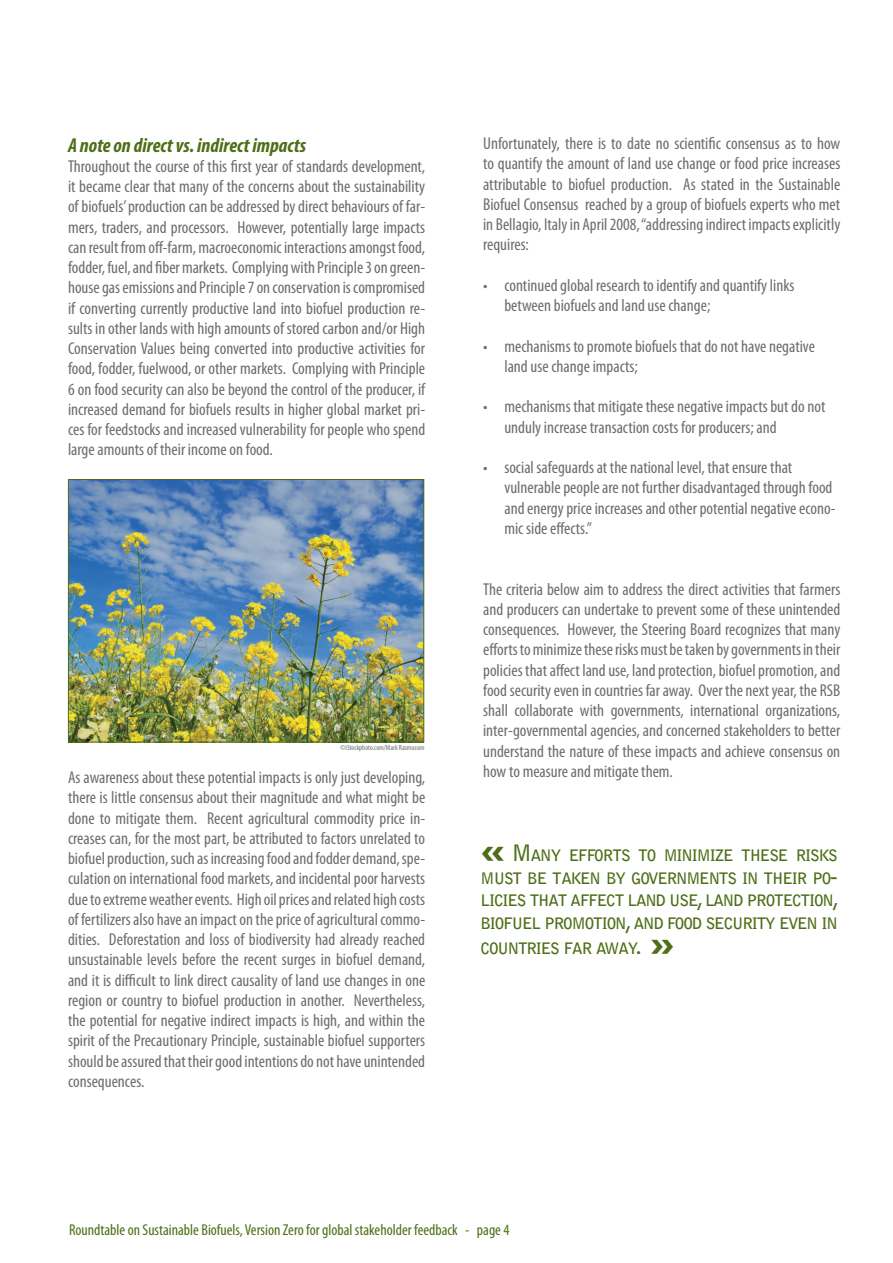
<style>
.page{position:relative;width:893px;height:1263px;background:#fff}
.page>*{position:absolute;margin:0;border:0;box-sizing:border-box;transform-origin:0 0}
.t1{font:italic 700 condensed 20.25px "Myriad Pro";color:#4e6e17}
.t2{font:condensed 17.25px/20.2px "Myriad Pro";color:#6c6d70;text-align:justify}
.t3{font:700 15.75px/22.5px "Bell Gothic Std";letter-spacing:-.07em;color:#4e6e17}
.t4{font:condensed 15.75px "Myriad Pro";color:#4e6e17}
.t5{font:condensed 7.5px "Myriad Pro";color:#6c6d70}
.s1{font-weight:900;font-size:45px}
.s2{font-size:22.5px}
</style>
<div class="page">
<img style="left:70px;top:481px;width:352px;height:259px">
<div style="left:68px;top:479px;width:356px;height:263px;border:1px solid #4e6e17"></div>
<p class="t1" style="left:68px;top:132px;width:240px">A note on direct vs. indirect impacts</p>
<p class="t2" style="left:68px;top:156px;width:359px">Throughout the course of this first year of standards development, it became clear that many of the concerns about the sustainability of biofuels’ production can be addressed by direct behaviours of far&shy;mers, traders, and processors. However, potentially large impacts can result from off-farm, macroeconomic interactions amongst food, fodder, fuel, and fiber markets. Complying with Principle 3 on green&shy;house gas emissions and Principle 7 on conservation is compromised if converting currently productive land into biofuel production re&shy;sults in other lands with high amounts of stored carbon and/or High Conservation Values being converted into productive activities for food, fodder, fuelwood, or other markets. Complying with Principle 6 on food security can also be beyond the control of the producer, if increased demand for biofuels results in higher global market pri&shy;ces for feedstocks and increased vulnerability for people who spend large amounts of their income on food.</p>
<p class="t5" style="left:341px;top:743px;width:86px">©iStockphoto.com/Mark Rasmussen</p>
<p class="t2" style="left:68px;top:767px;width:359px">As awareness about these potential impacts is only just developing, there is little consensus about their magnitude and what might be done to mitigate them. Recent agricultural commodity price in&shy;creases can, for the most part, be attributed to factors unrelated to biofuel production, such as increasing food and fodder demand, spe&shy;culation on international food markets, and incidental poor harvests due to extreme weather events. High oil prices and related high costs of fertilizers also have an impact on the price of agricultural commo&shy;dities. Deforestation and loss of biodiversity had already reached unsustainable levels before the recent surges in biofuel demand, and it is difficult to link direct causality of land use changes in one region or country to biofuel production in another. Nevertheless, the potential for negative indirect impacts is high, and within the spirit of the Precautionary Principle, sustainable biofuel supporters should be assured that their good intentions do not have unintended consequences.</p>
<p class="t2" style="left:483px;top:133px;width:359px">Unfortunately, there is to date no scientific consensus as to how to quantify the amount of land use change or food price increases attributable to biofuel production. As stated in the Sustainable Biofuel Consensus reached by a group of biofuels experts who met in Bellagio, Italy in April 2008, “addressing indirect impacts explicitly requires:</p>
<p class="t2" style="left:504px;top:275px;width:292px;text-indent:-21px">• continued global research to identify and quantify links between biofuels and land use change;</p>
<p class="t2" style="left:504px;top:336px;width:312px;text-indent:-21px">• mechanisms to promote biofuels that do not have negative land use change impacts;</p>
<p class="t2" style="left:504px;top:396px;width:323px;text-indent:-21px">• mechanisms that mitigate these negative impacts but do not unduly increase transaction costs for producers; and</p>
<p class="t2" style="left:504px;top:457px;width:333px;text-align:left;text-indent:-21px">• social safeguards at the national level, that ensure that vulnerable people are not further disadvantaged through food and energy price increases and other potential negative econo&shy;mic side effects.”</p>
<p class="t2" style="left:483px;top:579px;width:359px">The criteria below aim to address the direct activities that farmers and producers can undertake to prevent some of these unintended consequences. However, the Steering Board recognizes that many efforts to minimize these risks must be taken by governments in their policies that affect land use, land protection, biofuel promotion, and food security even in countries far away. Over the next year, the RSB shall collaborate with governments, international organizations, inter-governmental agencies, and concerned stakeholders to better understand the nature of these impacts and achieve consensus on how to measure and mitigate them.</p>
<p class="t3" style="left:480px;top:844px;width:360px"><span class="s1">«</span> <span class="s2">M</span> ANY EFFORTS TO MINIMIZE THESE RISKS MUST BE TAKEN BY GOVERNMENTS IN THEIR PO<span class="s2">-</span>LICIES THAT AFFECT LAND USE<span class="s2">,</span> LAND PROTECTION<span class="s2">, </span>BIOFUEL PROMOTION<span class="s2">,</span> AND FOOD SECURITY EVEN IN</p>
<p class="t3" style="left:480px;top:937px;width:196px">COUNTRIES FAR AWAY<span class="s2">.</span> <span class="s1">»</span></p>
<p class="t4" style="left:69px;top:1220px;width:442px">Roundtable on Sustainable Biofuels, Version Zero for global stakeholder feedback - page 4</p>
</div>
